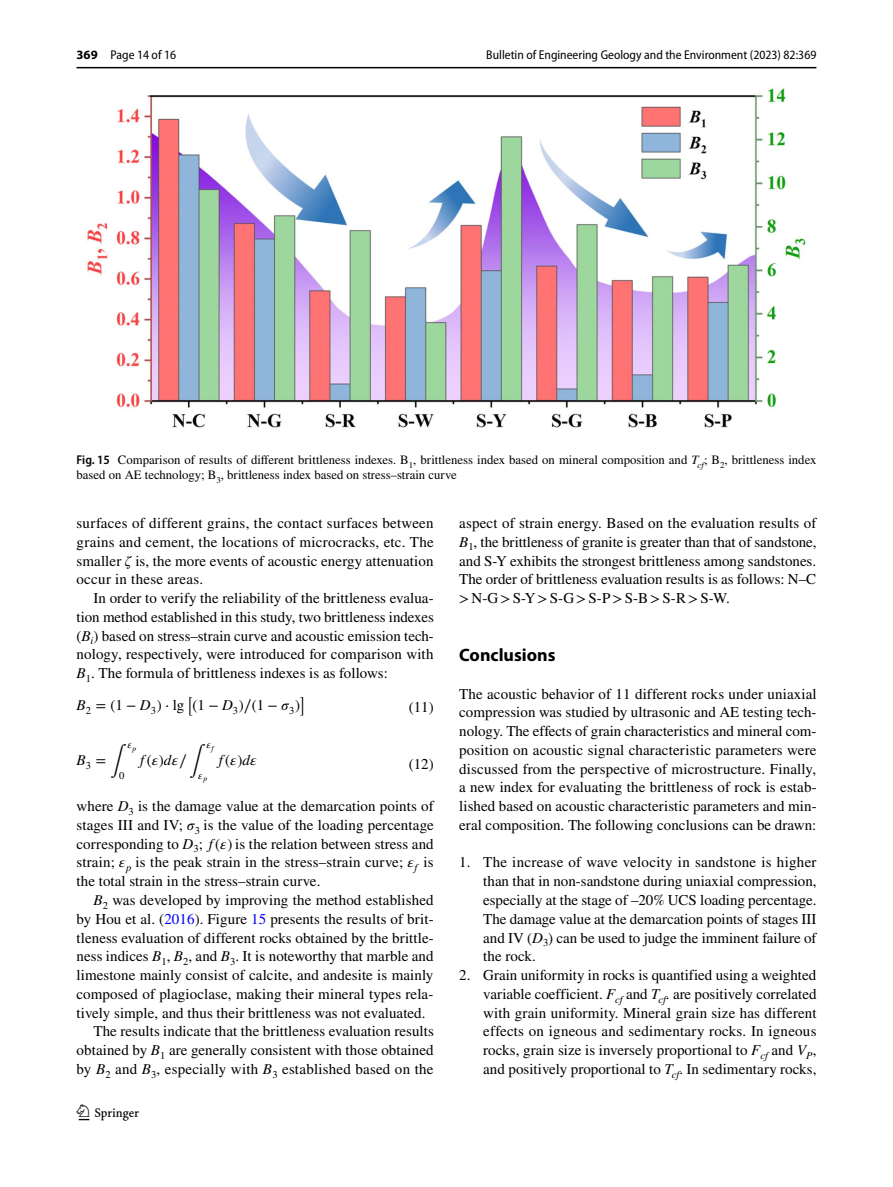
<style>
.page{position:relative;width:893px;height:1187px;background:#fff}
.page>*{position:absolute;margin:0;border:0;box-sizing:border-box;transform-origin:0 0}
.t1{font:22.5px "Springnew Regular 2";color:#000}
.t2{font:700 18px "Myriad Pro";color:#000}
.t3{font:15px/18.8px "STIX";letter-spacing:.005em;color:#000;text-align:justify}
.t4{font:15px "STIX Math Regular 11";color:#000}
.t5{font:15px "STIX General Italic 17";color:#000}
.t6{font:15px "STIX Math Regular 12";color:#000}
.t7{font:15px "STIX Math Extensions Regular 5";color:#000}
.t8{font:15px "STIX Math Calligraphy Regular 2";color:#000}
.t9{font:12.75px/15px "STIX";color:#000}
.t10{font:semi-condensed 12.75px "Myriad Pro";color:#000}
.t11{font:10.5px "STIX Math Italic 5";color:#000}
.t12{font:10.5px "STIX General Regular 10";color:#000}
.s1{font-weight:700;font-stretch:normal}
.s2{font-family:"Myriad Pro";font-weight:600;font-stretch:semi-condensed}
.s3{font-style:italic}
.s4{font-family:"STIX General Regular 9"}
.s5{font-family:"STIX General Italic 16"}
.s6{font-family:"STIX Math Italic 4"}
.s7{font-family:"STIX Math Script Regular 5"}
.s8{font-family:"STIX General Italic 17"}
.s9{font-family:"STIX Math Italic 5"}
.s10{font-family:"STIX Math Regular 12"}
.s11{font-family:"STIX Math Italic 6"}
.s12{font-family:"STIX General Italic 18"}
.s13{font-family:"STIX Math Regular 13"}
.s14{font-family:"STIX Math Italic 7"}
.s15{font-family:"STIX Math Italic 8"}
.s16{font-family:"STIX Math Italic 3"}
.s17{color:#00f}
</style>
<div class="page">
<hr style="left:77px;top:67px;width:739px;height:1px;background:#000">
<img style="left:85px;top:88px;width:721px;height:340px">
<p class="t10" style="left:77px;top:48px;width:101px"><span class="s1">369</span> Page 14 of 16</p>
<p class="t10" style="left:486px;top:48px;width:332px">Bulletin of Engineering Geology and the Environment (2023) 82:369</p>
<p class="t9" style="left:77px;top:453px;width:741px"><span class="s2">Fig. 15</span> Comparison of results of different brittleness indexes. B<sub>1</sub>, brittleness index based on mineral composition and <span class="s3">T</span><sub>cf</sub>; B<sub>2</sub>, brittleness index based on AE technology; B<sub>3</sub>, brittleness index based on stress–strain curve</p>
<p class="t3" style="left:77px;top:514px;width:359px">surfaces of different grains, the contact surfaces between grains and cement, the locations of microcracks, etc. The smaller <span class="s3">ζ</span> is, the more events of acoustic energy attenuation occur in these areas.</p>
<p class="t3" style="left:77px;top:589px;width:359px;text-indent:17px">In order to verify the reliability of the brittleness evalua&shy;tion method established in this study, two brittleness indexes (<span class="s3">B</span><sub>i</sub>) based on stress–strain curve and acoustic emission tech&shy;nology, respectively, were introduced for comparison with <span class="s3">B</span><sub>1</sub>. The formula of brittleness indexes is as follows:</p>
<p class="t7" style="left:187px;top:684px;width:7px">[</p>
<p class="t4" style="left:193px;top:699px;width:109px">(<span class="s4">1</span> − <span class="s5">D</span><sub>3</sub>)∕(<span class="s4">1</span> − <span class="s6">𝜎</span><sub>3</sub>)</p>
<p class="t7" style="left:300px;top:684px;width:7px">]</p>
<p class="t4" style="left:77px;top:699px;width:109px"><span class="s5">B</span><sub>2</sub> =(<span class="s4">1</span>−<span class="s5">D</span><sub>3</sub>)<span class="s7">⋅</span><span class="s4">lg</span></p>
<p class="t3" style="left:409px;top:698px;width:26px">(11)</p>
<p class="t8" style="left:110px;top:760px;width:10px">∫</p>
<p class="t11" style="left:127px;top:741px;width:10px">𝜀<sub>p</sub></p>
<p class="t6" style="left:140px;top:754px;width:48px"><span class="s8">f</span>(<span class="s9">𝜀</span>)<span class="s8">d</span><span class="s9">𝜀</span>∕</p>
<p class="t8" style="left:189px;top:760px;width:10px">∫</p>
<p class="t11" style="left:206px;top:741px;width:9px">𝜀<sub>f</sub></p>
<p class="t5" style="left:219px;top:754px;width:40px">f<span class="s10">(</span><span class="s9">𝜀</span><span class="s10">)</span>d<span class="s9">𝜀</span></p>
<p class="t5" style="left:77px;top:754px;width:31px">B<sub>3</sub> <span class="s10">=</span></p>
<p class="t3" style="left:409px;top:755px;width:26px">(12)</p>
<p class="t12" style="left:119px;top:771px;width:7px">0</p>
<p class="t11" style="left:198px;top:772px;width:10px">𝜀<sub>p</sub></p>
<p class="t3" style="left:77px;top:797px;width:359px">where <span class="s3">D</span><sub>3</sub> is the damage value at the demarcation points of stages III and IV; <span class="s11">𝜎</span><sub>3</sub> is the value of the loading percentage corresponding to <span class="s3">D</span><sub>3</sub>; <span class="s12">f</span><span class="s13">(</span><span class="s14">𝜀</span><span class="s13">)</span> is the relation between stress and strain; <span class="s15">𝜀</span><sub>p</sub> is the peak strain in the stress–strain curve; <span class="s16">𝜀</span><sub>f</sub> is the total strain in the stress–strain curve.</p>
<p class="t3" style="left:94px;top:891px;width:342px"><span class="s3">B</span><sub>2</sub> was developed by improving the method established</p>
<p class="t3" style="left:77px;top:910px;width:359px">by Hou et al. (<span class="s17">2016</span>). Figure <span class="s17">15</span> presents the results of brit-</p>
<p class="t3" style="left:77px;top:929px;width:359px">tleness evaluation of different rocks obtained by the brittle-</p>
<p class="t3" style="left:77px;top:947px;width:359px">ness indices <span class="s3">B</span><sub>1</sub>, <span class="s3">B</span><sub>2</sub>, and <span class="s3">B</span><sub>3</sub>. It is noteworthy that marble and</p>
<p class="t3" style="left:77px;top:966px;width:358px">limestone mainly consist of calcite, and andesite is mainly</p>
<p class="t3" style="left:77px;top:985px;width:358px">composed of plagioclase, making their mineral types rela-</p>
<p class="t3" style="left:77px;top:1004px;width:351px">tively simple, and thus their brittleness was not evaluated.</p>
<p class="t3" style="left:94px;top:1022px;width:342px">The results indicate that the brittleness evaluation results</p>
<p class="t3" style="left:77px;top:1041px;width:359px">obtained by <span class="s3">B</span><sub>1</sub> are generally consistent with those obtained</p>
<p class="t3" style="left:77px;top:1060px;width:359px">by <span class="s3">B</span><sub>2</sub> and <span class="s3">B</span><sub>3</sub>, especially with <span class="s3">B</span><sub>3</sub> established based on the</p>
<h1 class="t1" style="left:79px;top:1104px;width:62px">1 3</h1>
<p class="t3" style="left:459px;top:514px;width:359px">aspect of strain energy. Based on the evaluation results of <span class="s3">B</span><sub>1</sub>, the brittleness of granite is greater than that of sandstone, and S-Y exhibits the strongest brittleness among sandstones.<br>The order of brittleness evaluation results is as follows: N–C &gt;N-G&gt;S-Y&gt;S-G&gt;S-P&gt;S-B&gt;S-R&gt;S-W.</p>
<p class="t2" style="left:459px;top:643px;width:98px">Conclusions</p>
<p class="t3" style="left:459px;top:685px;width:359px">The acoustic behavior of 11 different rocks under uniaxial compression was studied by ultrasonic and AE testing tech&shy;nology. The effects of grain characteristics and mineral com&shy;position on acoustic signal characteristic parameters were discussed from the perspective of microstructure. Finally, a new index for evaluating the brittleness of rock is estab&shy;lished based on acoustic characteristic parameters and min&shy;eral composition. The following conclusions can be drawn:</p>
<p class="t3" style="left:483px;top:854px;width:335px;text-indent:-24px">1. The increase of wave velocity in sandstone is higher than that in non-sandstone during uniaxial compression, especially at the stage of –20% UCS loading percentage.<br>The damage value at the demarcation points of stages III and IV (<span class="s3">D</span><sub>3</sub>) can be used to judge the imminent failure of the rock.</p>
<p class="t3" style="left:483px;top:966px;width:335px;text-indent:-24px">2. Grain uniformity in rocks is quantified using a weighted variable coefficient. <span class="s3">F</span><sub>cf</sub> and <span class="s3">T</span><sub>cf</sub>. are positively correlated with grain uniformity. Mineral grain size has different effects on igneous and sedimentary rocks. In igneous rocks, grain size is inversely proportional to <span class="s3">F</span><sub>cf</sub> and <span class="s3">V</span><sub>P</sub>, and positively proportional to <span class="s3">T</span><sub>cf</sub>. In sedimentary rocks,</p>
</div>
